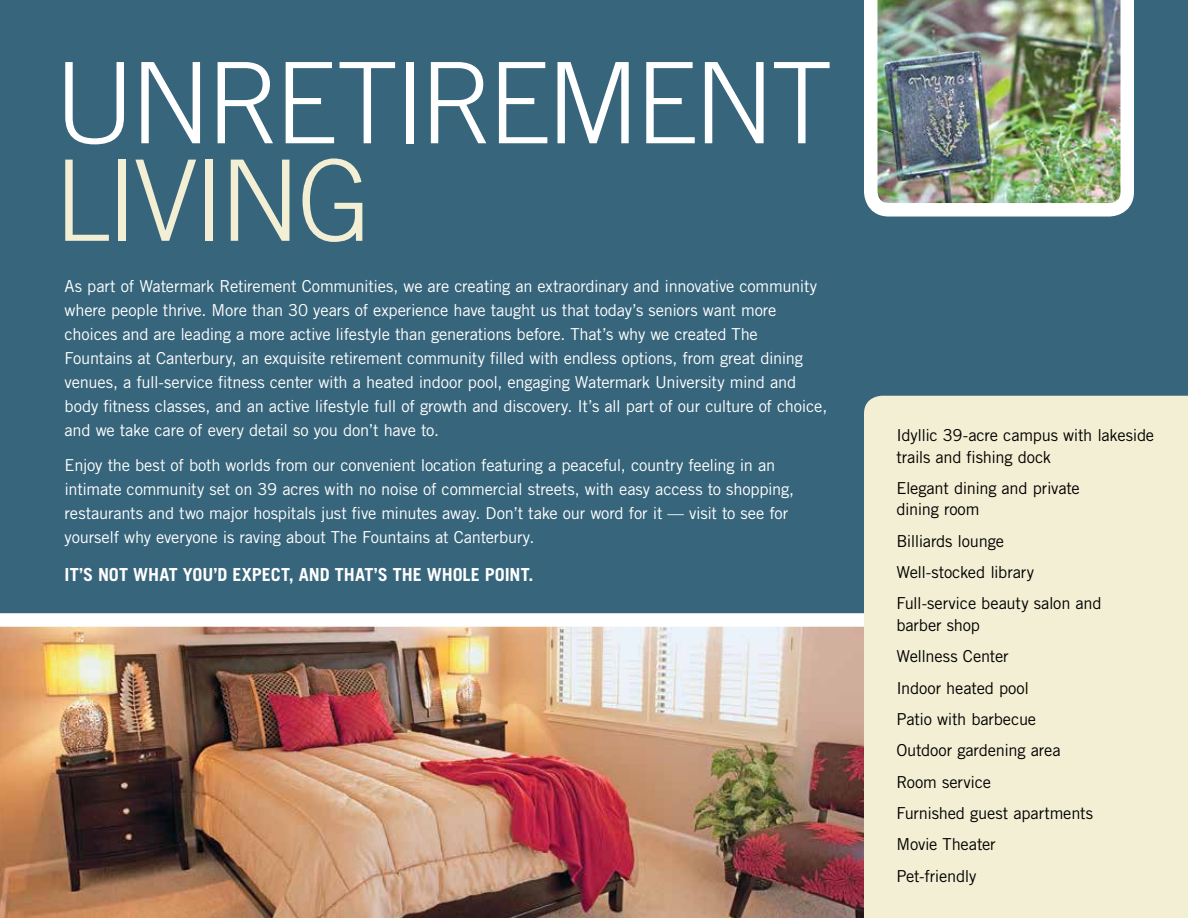
<style>
.page{position:relative;width:1188px;height:918px;background:#fff}
.page>*{position:absolute;margin:0;border:0;box-sizing:border-box;transform-origin:0 0}
.t1{font:300 112.5px "Trade Gothic";letter-spacing:-.045em;color:#fff}
.t2{font:300 112.5px "Trade Gothic";letter-spacing:-.03em;color:#f3efd4}
.t3{font:700 18px "Trade Gothic";letter-spacing:.005em;color:#fff}
.t4{font:16.5px/24px "Trade Gothic";letter-spacing:-.015em;color:#fff}
.t5{font:16.5px/31.3px "Trade Gothic";letter-spacing:-.015em;color:#000}
</style>
<div class="page">
<img style="left:0;top:627px;width:864px;height:291px">
<div style="left:0;top:0;width:1188px;height:627px;background:#37657b"></div>
<div style="left:864px;top:396px;width:324px;height:522px;background:#f3efd4"></div>
<img style="left:864px;top:0;width:270px;height:217px">
<h1 class="t1" style="left:54px;top:37px;width:781px">UNRETIREMENT</h1>
<h1 class="t2" style="left:54px;top:134px;width:320px">LIVING</h1>
<p class="t4" style="left:65px;top:274px;width:764px">As part of Watermark Retirement Communities, we are creating an extraordinary and innovative community where people thrive. More than 30 years of experience have taught us that today’s seniors want more choices and are leading a more active lifestyle than generations before. That’s why we created The Fountains at Canterbury, an exquisite retirement community filled with endless options, from great dining venues, a full-service fitness center with a heated indoor pool, engaging Watermark University mind and body fitness classes, and an active lifestyle full of growth and discovery. It’s all part of our culture of choice, and we take care of every detail so you don’t have to.</p>
<p class="t4" style="left:65px;top:453px;width:731px">Enjoy the best of both worlds from our convenient location featuring a peaceful, country feeling in an intimate community set on 39 acres with no noise of commercial streets, with easy access to shopping, restaurants and two major hospitals just five minutes away. Don’t take our word for it — visit to see for yourself why everyone is raving about The Fountains at Canterbury.</p>
<p class="t3" style="left:65px;top:563px;width:470px">IT’S NOT WHAT YOU’D EXPECT, AND THAT’S THE WHOLE POINT.</p>
<p class="t5" style="left:896px;top:424px;width:259px;line-height:21.6px">Idyllic 39-acre campus with lakeside trails and fishing dock</p>
<p class="t5" style="left:896px;top:477px;width:185px;line-height:21.6px">Elegant dining and private dining room</p>
<p class="t5" style="left:896px;top:525px;width:207px">Billiards lounge<br>Well-stocked library<br>Full-service beauty salon and</p>
<p class="t5" style="left:896px;top:609px;width:198px">barber shop<br>Wellness Center<br>Indoor heated pool<br>Patio with barbecue<br>Outdoor gardening area<br>Room service<br>Furnished guest apartments<br>Movie Theater<br>Pet-friendly</p>
</div>
